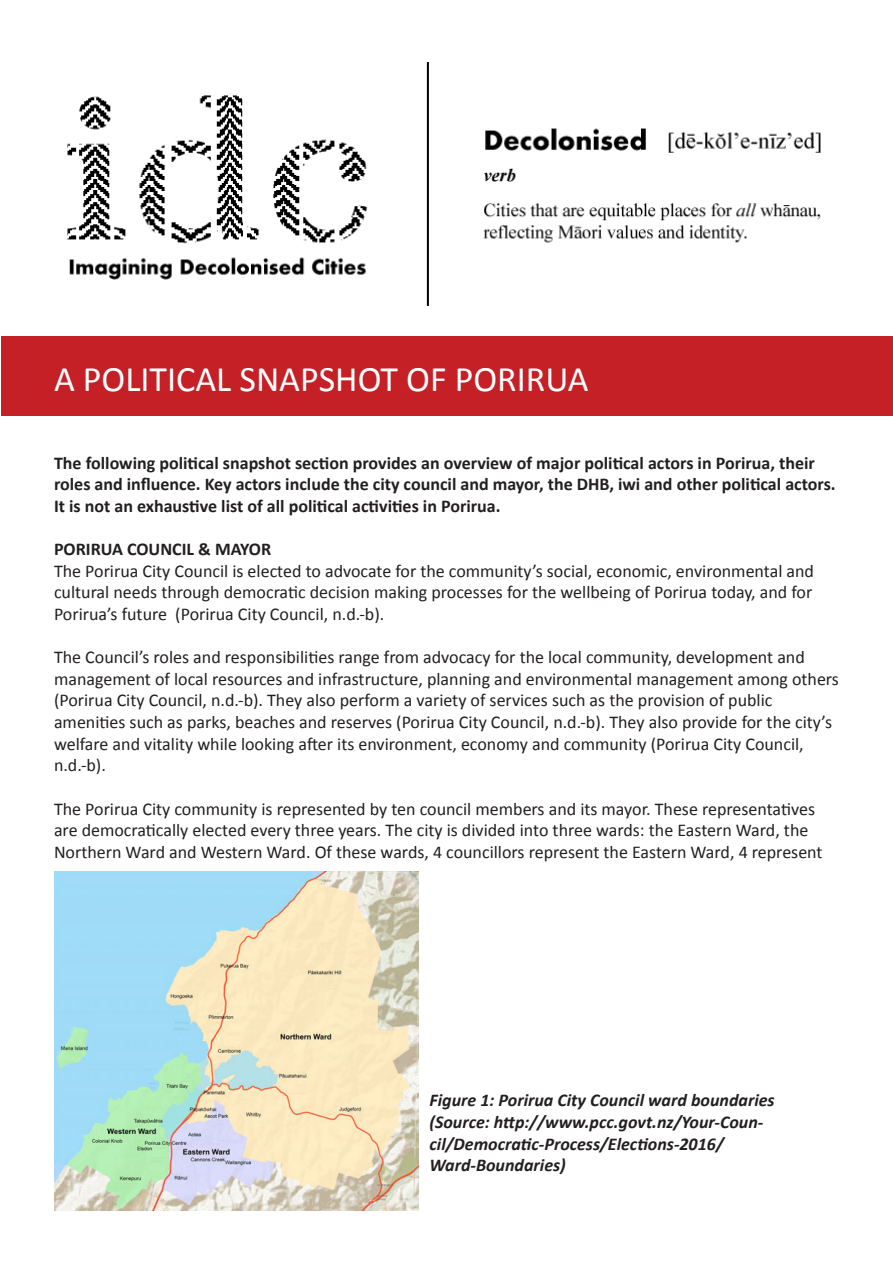
<style>
.page{position:relative;width:893px;height:1263px;background:#fff}
.page>*{position:absolute;margin:0;border:0;box-sizing:border-box;transform-origin:0 0}
.t1{font:36px "Calibri";color:#fff}
.t2{font:18px/21.6px "Calibri";color:#231f20}
.t3{font:700 18px/21.6px "Calibri";color:#231f20}
.t4{font:italic 700 18px/21.6px "Calibri";color:#231f20}
</style>
<div class="page">
<div style="left:1px;top:337px;width:891px;height:79px;background:#c42026"></div>
<img style="left:67px;top:62px;width:754px;height:244px">
<img style="left:54px;top:872px;width:365px;height:338px">
<p class="t1" style="left:54px;top:356px;width:536px">A POLITICAL SNAPSHOT OF PORIRUA</p>
<p class="t3" style="left:54px;top:452px;width:783px">The following political snapshot section provides an overview of major political actors in Porirua, their roles and influence. Key actors include the city council and mayor, the DHB, iwi and other political actors.<br>It is not an exhaustive list of all political activities in Porirua.</p>
<p class="t3" style="left:54px;top:538px;width:219px">PORIRUA COUNCIL &amp; MAYOR</p>
<p class="t2" style="left:54px;top:560px;width:762px;text-align:justify">The Porirua City Council is elected to advocate for the community’s social, economic, environmental and cultural needs through democratic decision making processes for the wellbeing of Porirua today, and for Porirua’s future (Porirua City Council, n.d.-b).</p>
<p class="t2" style="left:54px;top:646px;width:786px">The Council’s roles and responsibilities range from advocacy for the local community, development and management of local resources and infrastructure, planning and environmental management among others (Porirua City Council, n.d.-b). They also perform a variety of services such as the provision of public</p>
<p class="t2" style="left:54px;top:711px;width:779px">amenities such as parks, beaches and reserves (Porirua City Council, n.d.-b). They also provide for the city’s welfare and vitality while looking after its environment, economy and community (Porirua City Council, n.d.-b).</p>
<p class="t2" style="left:54px;top:798px;width:770px">The Porirua City community is represented by ten council members and its mayor. These representatives are democratically elected every three years. The city is divided into three wards: the Eastern Ward, the<br>Northern Ward and Western Ward. Of these wards, 4 councillors represent the Eastern Ward, 4 represent</p>
<p class="t4" style="left:429px;top:1090px;width:347px">Figure 1: Porirua City Council ward boundaries (Source: http://www.pcc.govt.nz/Your-Coun&shy;cil/Democratic-Process/Elections-2016/ Ward-Boundaries)</p>
</div>
